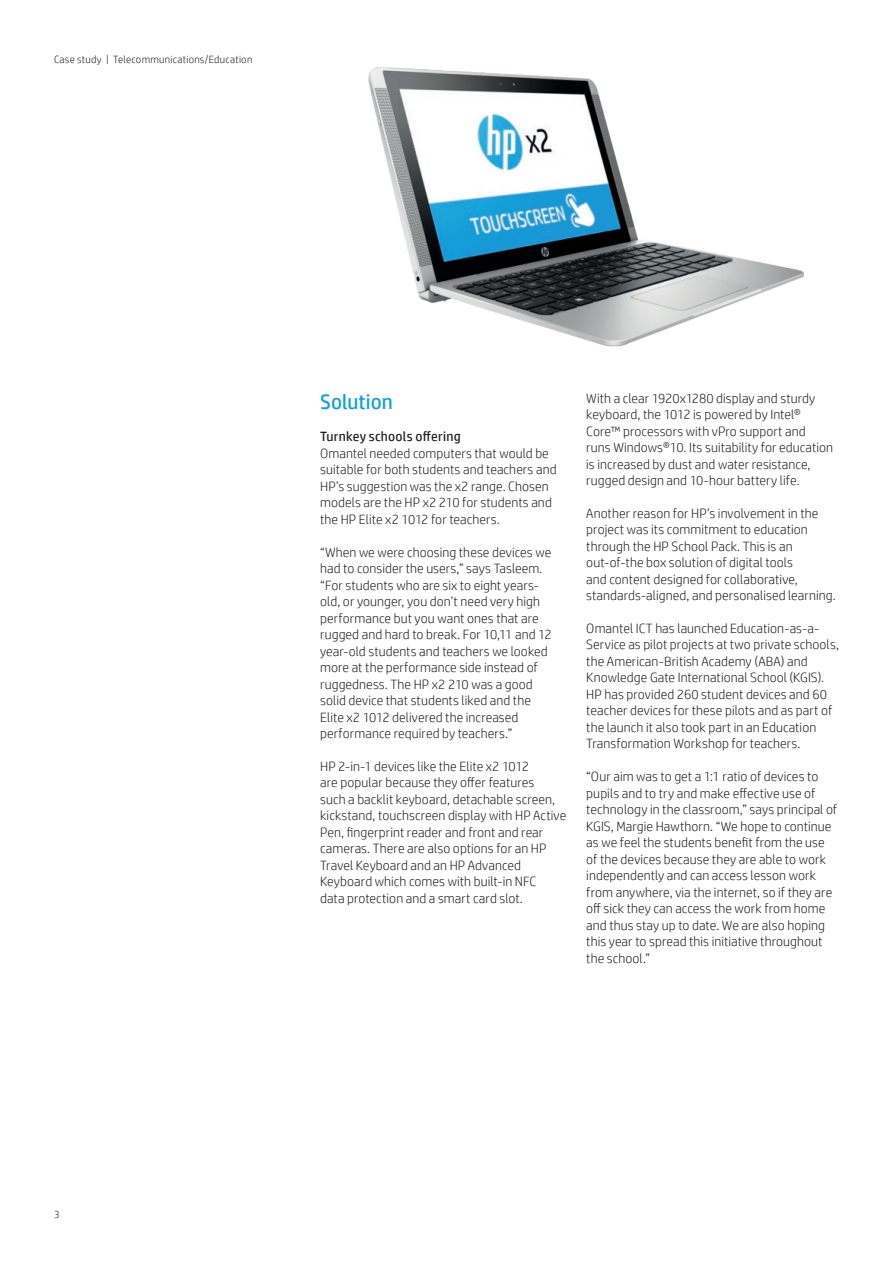
<style>
.page{position:relative;width:893px;height:1263px;background:#fff}
.page>*{position:absolute;margin:0;border:0;box-sizing:border-box;transform-origin:0 0}
.Subhead_14_16_bold_b{font:21px "HP Simplified";color:#0ca0dd}
.Body{font:300 13.5px/16.5px "HP Simplified";letter-spacing:.005em;color:#231f20}
.Body_header_bold{font:13.5px "HP Simplified";letter-spacing:.015em;color:#231f20}
.Title_descriptor{font:300 10.5px "HP Simplified";letter-spacing:.025em;color:#231f20}
.Page_number_left{font:300 10.5px "HP Simplified";color:#231f20}
</style>
<div class="page">
<img style="left:369px;top:67px;width:435px;height:280px">
<p class="Title_descriptor" style="left:54px;top:52px;width:200px">Case study | Telecommunications/Education</p>
<p class="Page_number_left" style="left:54px;top:1207px;width:7px">3</p>
<p class="Subhead_14_16_bold_b" style="left:320px;top:388px;width:74px">Solution</p>
<p class="Body_header_bold" style="left:320px;top:428px;width:142px">Turnkey schools offering</p>
<p class="Body" style="left:320px;top:444px;width:238px">Omantel needed computers that would be suitable for both students and teachers and HP’s suggestion was the x2 range. Chosen models are the HP x2 210 for students and the HP Elite x2 1012 for teachers.</p>
<p class="Body" style="left:320px;top:543px;width:233px">“When we were choosing these devices we had to consider the users,” says Tasleem. “For students who are six to eight years&shy;old, or younger, you don’t need very high performance but you want ones that are rugged and hard to break. For 10,11 and 12 year-old students and teachers we looked more at the performance side instead of ruggedness. The HP x2 210 was a good solid device that students liked and the Elite x2 1012 delivered the increased performance required by teachers.”</p>
<p class="Body" style="left:320px;top:757px;width:248px">HP 2-in-1 devices like the Elite x2 1012<br>are popular because they offer features<br>such a backlit keyboard, detachable screen, kickstand, touchscreen display with HP Active Pen, fingerprint reader and front and rear cameras. There are also options for an HP Travel Keyboard and an HP Advanced Keyboard which comes with built-in NFC<br>data protection and a smart card slot.</p>
<p class="Body" style="left:586px;top:389px;width:248px">With a clear 1920x1280 display and sturdy keyboard, the 1012 is powered by Intel® Core™ processors with vPro support and runs Windows®10. Its suitability for education is increased by dust and water resistance, rugged design and 10-hour battery life.</p>
<p class="Body" style="left:586px;top:504px;width:251px">Another reason for HP’s involvement in the project was its commitment to education through the HP School Pack. This is an out-of-the box solution of digital tools<br>and content designed for collaborative, standards-aligned, and personalised learning.</p>
<p class="Body" style="left:586px;top:620px;width:254px">Omantel ICT has launched Education-as-a-Service as pilot projects at two private schools, the American-British Academy (ABA) and Knowledge Gate International School (KGIS).<br>HP has provided 260 student devices and 60 teacher devices for these pilots and as part of the launch it also took part in an Education Transformation Workshop for teachers.</p>
<p class="Body" style="left:586px;top:768px;width:252px">“Our aim was to get a 1:1 ratio of devices to pupils and to try and make effective use of technology in the classroom,” says principal of KGIS, Margie Hawthorn. “We hope to continue as we feel the students benefit from the use of the devices because they are able to work independently and can access lesson work from anywhere, via the internet, so if they are off sick they can access the work from home and thus stay up to date. We are also hoping this year to spread this initiative throughout the school.”</p>
</div>
